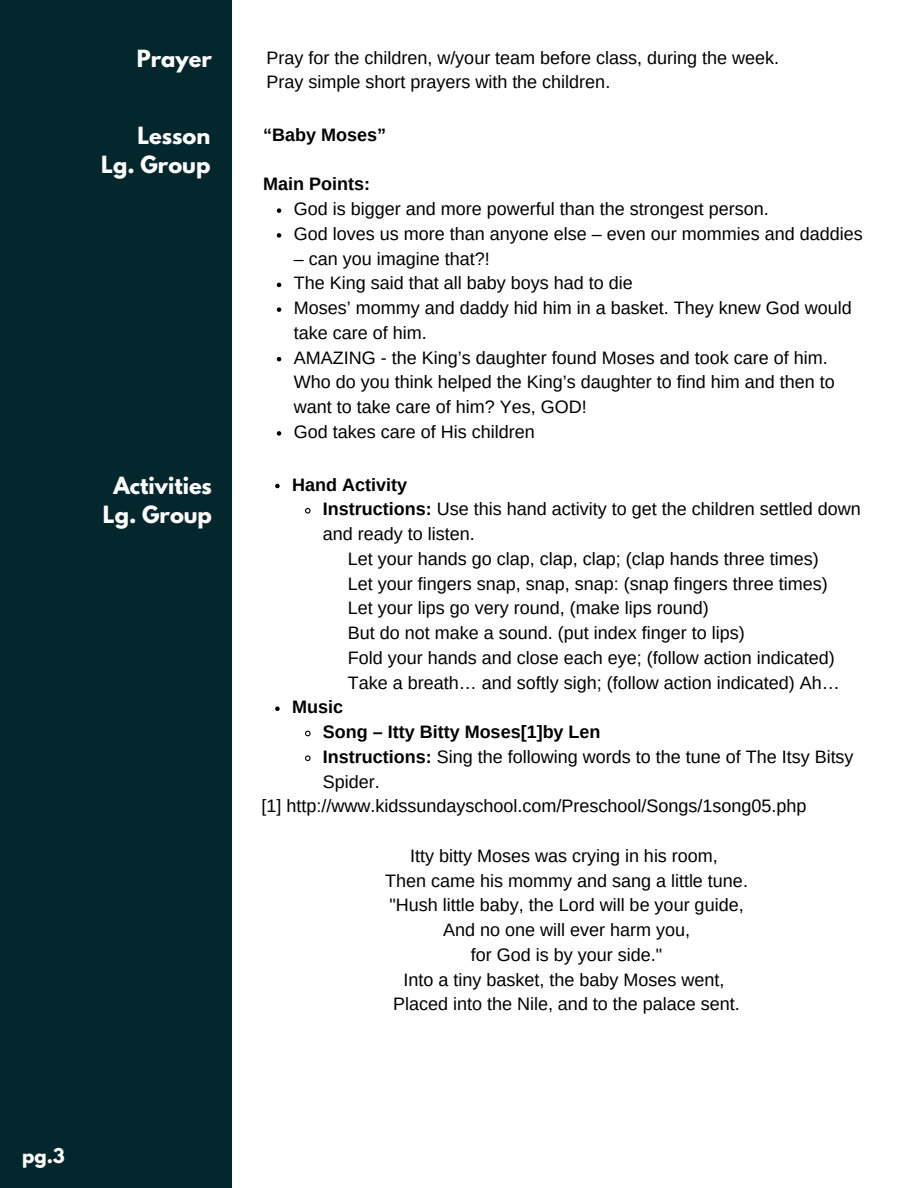
<style>
.page{position:relative;width:918px;height:1188px;background:#fff}
.page>*{position:absolute;margin:0;border:0;box-sizing:border-box;transform-origin:0 0}
.t1{font:700 21px/29.2px "League Spartan";color:#fff;text-align:right}
.t2{font:18px/24.8px "Arimo";color:#000}
.t3{font:700 18px "Arimo";color:#000}
.t4{font:700 18px "League Spartan";color:#fff}
.s1{font-weight:700}
</style>
<div class="page">
<div style="left:0;top:0;width:232px;height:1188px;background:#03272d"></div>
<svg style="left:277px;top:208px;width:4px;height:5px"></svg>
<svg style="left:277px;top:233px;width:4px;height:5px"></svg>
<svg style="left:277px;top:283px;width:4px;height:4px"></svg>
<svg style="left:277px;top:307px;width:4px;height:5px"></svg>
<svg style="left:277px;top:357px;width:4px;height:4px"></svg>
<svg style="left:277px;top:431px;width:4px;height:5px"></svg>
<svg style="left:275px;top:484px;width:5px;height:4px"></svg>
<svg style="left:305px;top:507px;width:6px;height:7px"></svg>
<svg style="left:275px;top:706px;width:5px;height:5px"></svg>
<svg style="left:305px;top:730px;width:6px;height:7px"></svg>
<svg style="left:305px;top:755px;width:6px;height:6px"></svg>
<p class="t1" style="left:137px;top:46px;width:77px">Prayer</p>
<h2 class="t2" style="left:266px;top:45px;width:514px">Pray for the children, w/your team before class, during the week.</h2>
<h1 class="t2" style="left:266px;top:70px;width:345px">Pray simple short prayers with the children.</h1>
<p class="t1" style="left:101px;top:124px;width:111px">Lesson<br>Lg. Group</p>
<p class="t3" style="left:263px;top:125px;width:124px">“Baby Moses”</p>
<h1 class="t3" style="left:263px;top:174px;width:108px">Main Points:</h1>
<h2 class="t2" style="left:294px;top:197px;width:476px">God is bigger and more powerful than the strongest person.</h2>
<h2 class="t2" style="left:294px;top:221px;width:571px">God loves us more than anyone else – even our mommies and daddies</h2>
<h2 class="t2" style="left:294px;top:246px;width:197px">– can you imagine that?!</h2>
<p class="t2" style="left:294px;top:271px;width:340px">The King said that all baby boys had to die</p>
<p class="t2" style="left:294px;top:296px;width:559px">Moses’ mommy and daddy hid him in a basket. They knew God would take care of him.</p>
<p class="t2" style="left:294px;top:345px;width:542px">AMAZING - the King’s daughter found Moses and took care of him.<br>Who do you think helped the King’s daughter to find him and then to want to take care of him? Yes, GOD!</p>
<p class="t2" style="left:294px;top:419px;width:242px">God takes care of His children</p>
<p class="t1" style="left:103px;top:473px;width:111px;text-align:center">Activities<br>Lg. Group</p>
<p class="t3" style="left:292px;top:474px;width:116px">Hand Activity</p>
<h1 class="t2" style="left:323px;top:497px;width:539px"><span class="s1">Instructions:</span> Use this hand activity to get the children settled down and ready to listen.</h1>
<p class="t2" style="left:348px;top:546px;width:472px">Let your hands go clap, clap, clap; (clap hands three times)</p>
<p class="t2" style="left:348px;top:571px;width:481px">Let your fingers snap, snap, snap: (snap fingers three times)</p>
<p class="t2" style="left:348px;top:596px;width:362px">Let your lips go very round, (make lips round)</p>
<p class="t2" style="left:348px;top:620px;width:398px">But do not make a sound. (put index finger to lips)</p>
<p class="t2" style="left:348px;top:645px;width:488px">Fold your hands and close each eye; (follow action indicated)</p>
<p class="t2" style="left:348px;top:670px;width:493px">Take a breath… and softly sigh; (follow action indicated) Ah…</p>
<p class="t3" style="left:292px;top:697px;width:52px">Music</p>
<p class="t3" style="left:323px;top:722px;width:279px">Song – Itty Bitty Moses[1]by Len</p>
<p class="t2" style="left:323px;top:744px;width:532px"><span class="s1">Instructions:</span> Sing the following words to the tune of The Itsy Bitsy<br>Spider.</p>
<p class="t2" style="left:262px;top:794px;width:546px">[1] http://www.kidssundayschool.com/Preschool/Songs/1song05.php</p>
<p class="t2" style="left:410px;top:843px;width:309px">Itty bitty Moses was crying in his room,</p>
<p class="t2" style="left:385px;top:868px;width:364px">Then came his mommy and sang a little tune.</p>
<p class="t2" style="left:389px;top:893px;width:356px">"Hush little baby, the Lord will be your guide,</p>
<p class="t2" style="left:443px;top:917px;width:248px">And no one will ever harm you,</p>
<p class="t2" style="left:471px;top:942px;width:193px">for God is by your side."</p>
<p class="t2" style="left:404px;top:967px;width:322px">Into a tiny basket, the baby Moses went,</p>
<p class="t2" style="left:393px;top:992px;width:348px">Placed into the Nile, and to the palace sent.</p>
<p class="t4" style="left:22px;top:1146px;width:44px">pg.3</p>
</div>
